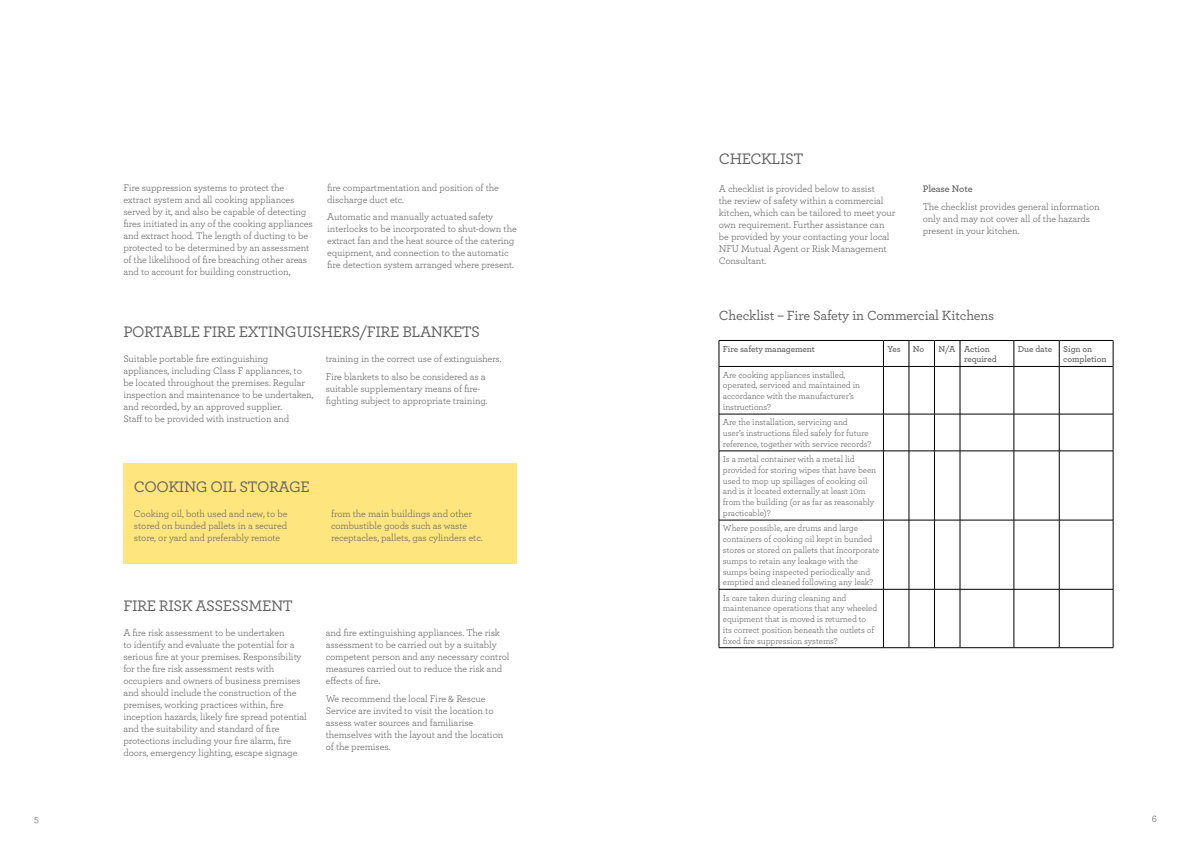
<style>
.page{position:relative;width:1191px;height:842px;background:#fff}
.page>*{position:absolute;margin:0;border:0;box-sizing:border-box;transform-origin:0 0}
.t1{font:500 16px "Archer";letter-spacing:-.025em;color:#646363}
.t2{font:500 14px "Archer";letter-spacing:-.01em;color:#646363}
.t3{font:10px/12px "Archer";letter-spacing:-.01em;color:#646363}
.t4{font:600 10px "Archer";letter-spacing:-.015em;color:#646363}
.t5{font:9px/10.8px "Archer";letter-spacing:-.01em;color:#646363}
.t6{font:600 9px/10.8px "Archer";letter-spacing:-.01em;color:#646363}
</style>
<div class="page">
<div style="left:123px;top:463px;width:394px;height:100px;background:#ffe57e"></div>
<hr style="left:719px;top:340px;width:164px;height:1px;background:#000">
<svg style="left:719px;top:341px;width:1px;height:25px"></svg>
<hr style="left:960px;top:340px;width:54px;height:1px;background:#000">
<hr style="left:1014px;top:340px;width:45px;height:1px;background:#000">
<svg style="left:1013px;top:341px;width:1px;height:25px"></svg>
<hr style="left:1059px;top:340px;width:54px;height:1px;background:#000">
<svg style="left:1059px;top:341px;width:1px;height:25px"></svg>
<svg style="left:1113px;top:341px;width:1px;height:25px"></svg>
<hr style="left:719px;top:366px;width:164px;height:1px;background:#000">
<hr style="left:719px;top:367px;width:1px;height:47px;background:#000">
<hr style="left:883px;top:367px;width:1px;height:47px;background:#000">
<hr style="left:908px;top:367px;width:1px;height:47px;background:#000">
<svg style="left:883px;top:340px;width:77px;height:27px"></svg>
<hr style="left:934px;top:367px;width:1px;height:47px;background:#000">
<hr style="left:960px;top:366px;width:54px;height:1px;background:#000">
<hr style="left:959px;top:367px;width:1px;height:47px;background:#000">
<hr style="left:1014px;top:366px;width:45px;height:1px;background:#000">
<hr style="left:1013px;top:367px;width:1px;height:47px;background:#000">
<hr style="left:1059px;top:366px;width:54px;height:1px;background:#000">
<hr style="left:1059px;top:367px;width:1px;height:47px;background:#000">
<hr style="left:1113px;top:367px;width:1px;height:47px;background:#000">
<hr style="left:719px;top:414px;width:164px;height:1px;background:#000">
<hr style="left:719px;top:414px;width:1px;height:37px;background:#000">
<hr style="left:883px;top:414px;width:1px;height:37px;background:#000">
<hr style="left:908px;top:414px;width:1px;height:37px;background:#000">
<svg style="left:883px;top:414px;width:76px;height:1px"></svg>
<hr style="left:934px;top:414px;width:1px;height:37px;background:#000">
<hr style="left:960px;top:414px;width:54px;height:1px;background:#000">
<hr style="left:959px;top:414px;width:1px;height:37px;background:#000">
<hr style="left:1014px;top:414px;width:45px;height:1px;background:#000">
<hr style="left:1013px;top:414px;width:1px;height:37px;background:#000">
<hr style="left:1059px;top:414px;width:54px;height:1px;background:#000">
<hr style="left:1059px;top:414px;width:1px;height:37px;background:#000">
<hr style="left:1113px;top:414px;width:1px;height:37px;background:#000">
<hr style="left:719px;top:451px;width:164px;height:1px;background:#000">
<hr style="left:719px;top:451px;width:1px;height:69px;background:#000">
<hr style="left:883px;top:451px;width:1px;height:69px;background:#000">
<hr style="left:908px;top:451px;width:1px;height:69px;background:#000">
<svg style="left:884px;top:451px;width:75px;height:1px"></svg>
<hr style="left:934px;top:451px;width:1px;height:69px;background:#000">
<hr style="left:960px;top:451px;width:54px;height:1px;background:#000">
<hr style="left:959px;top:451px;width:1px;height:69px;background:#000">
<hr style="left:1014px;top:451px;width:45px;height:1px;background:#000">
<hr style="left:1013px;top:451px;width:1px;height:69px;background:#000">
<hr style="left:1059px;top:451px;width:54px;height:1px;background:#000">
<hr style="left:1059px;top:451px;width:1px;height:69px;background:#000">
<hr style="left:1113px;top:451px;width:1px;height:69px;background:#000">
<hr style="left:719px;top:520px;width:164px;height:1px;background:#000">
<hr style="left:719px;top:520px;width:1px;height:69px;background:#000">
<hr style="left:883px;top:520px;width:1px;height:69px;background:#000">
<hr style="left:908px;top:520px;width:1px;height:69px;background:#000">
<svg style="left:883px;top:520px;width:76px;height:1px"></svg>
<hr style="left:934px;top:520px;width:1px;height:69px;background:#000">
<hr style="left:960px;top:520px;width:54px;height:1px;background:#000">
<hr style="left:959px;top:520px;width:1px;height:69px;background:#000">
<hr style="left:1014px;top:520px;width:45px;height:1px;background:#000">
<hr style="left:1013px;top:520px;width:1px;height:69px;background:#000">
<hr style="left:1059px;top:520px;width:54px;height:1px;background:#000">
<hr style="left:1059px;top:520px;width:1px;height:69px;background:#000">
<hr style="left:1113px;top:520px;width:1px;height:69px;background:#000">
<hr style="left:719px;top:589px;width:164px;height:1px;background:#000">
<hr style="left:719px;top:589px;width:1px;height:58px;background:#000">
<hr style="left:883px;top:589px;width:1px;height:58px;background:#000">
<hr style="left:908px;top:589px;width:1px;height:58px;background:#000">
<svg style="left:883px;top:589px;width:76px;height:1px"></svg>
<hr style="left:934px;top:589px;width:1px;height:58px;background:#000">
<hr style="left:960px;top:589px;width:54px;height:1px;background:#000">
<hr style="left:959px;top:589px;width:1px;height:58px;background:#000">
<hr style="left:1014px;top:589px;width:45px;height:1px;background:#000">
<hr style="left:1013px;top:589px;width:1px;height:58px;background:#000">
<hr style="left:1059px;top:589px;width:54px;height:1px;background:#000">
<hr style="left:1059px;top:589px;width:1px;height:58px;background:#000">
<hr style="left:1113px;top:589px;width:1px;height:58px;background:#000">
<hr style="left:719px;top:647px;width:164px;height:1px;background:#000">
<svg style="left:883px;top:647px;width:77px;height:1px"></svg>
<hr style="left:960px;top:647px;width:54px;height:1px;background:#000">
<hr style="left:1014px;top:647px;width:45px;height:1px;background:#000">
<hr style="left:1059px;top:647px;width:54px;height:1px;background:#000">
<p class="t3" style="left:123px;top:181px;width:191px">Fire suppression systems to protect the extract system and all cooking appliances served by it, and also be capable of detecting fires initiated in any of the cooking appliances and extract hood. The length of ducting to be protected to be determined by an assessment of the likelihood of fire breaching other areas and to account for building construction,</p>
<p class="t3" style="left:327px;top:181px;width:173px">fire compartmentation and position of the discharge duct etc.</p>
<p class="t3" style="left:327px;top:210px;width:191px">Automatic and manually actuated safety interlocks to be incorporated to shut-down the extract fan and the heat source of the catering equipment, and connection to the automatic fire detection system arranged where present.</p>
<h1 class="t1" style="left:123px;top:320px;width:358px">PORTABLE FIRE EXTINGUISHERS/FIRE BLANKETS</h1>
<p class="t3" style="left:123px;top:352px;width:192px">Suitable portable fire extinguishing appliances, including Class F appliances, to be located throughout the premises. Regular inspection and maintenance to be undertaken, and recorded, by an approved supplier.<br>Staff to be provided with instruction and</p>
<p class="t3" style="left:326px;top:349px;width:177px;line-height:17.7px">training in the correct use of extinguishers.<br>Fire blankets to also be considered as a</p>
<p class="t3" style="left:326px;top:382px;width:163px">suitable supplementary means of fire&shy;fighting subject to appropriate training.</p>
<h1 class="t1" style="left:134px;top:475px;width:177px">COOKING OIL STORAGE</h1>
<p class="t3" style="left:134px;top:507px;width:155px;text-align:justify">Cooking oil, both used and new, to be stored on bunded pallets in a secured store, or yard and preferably remote</p>
<p class="t3" style="left:331px;top:507px;width:153px">from the main buildings and other combustible goods such as waste receptacles, pallets, gas cylinders etc.</p>
<h1 class="t1" style="left:123px;top:594px;width:171px">FIRE RISK ASSESSMENT</h1>
<p class="t3" style="left:123px;top:627px;width:185px">A fire risk assessment to be undertaken<br>to identify and evaluate the potential for a serious fire at your premises. Responsibility for the fire risk assessment rests with occupiers and owners of business premises and should include the construction of the premises, working practices within, fire inception hazards, likely fire spread potential and the suitability and standard of fire protections including your fire alarm, fire doors, emergency lighting, escape signage</p>
<p class="t3" style="left:326px;top:627px;width:185px">and fire extinguishing appliances. The risk assessment to be carried out by a suitably competent person and any necessary control measures carried out to reduce the risk and effects of fire.</p>
<p class="t3" style="left:326px;top:692px;width:179px">We recommend the local Fire &amp; Rescue Service are invited to visit the location to assess water sources and familiarise themselves with the layout and the location of the premises.</p>
<h1 class="t1" style="left:719px;top:148px;width:86px">CHECKLIST</h1>
<p class="t3" style="left:719px;top:182px;width:178px">A checklist is provided below to assist<br>the review of safety within a commercial kitchen, which can be tailored to meet your own requirement. Further assistance can be provided by your contacting your local NFU Mutual Agent or Risk Management Consultant.</p>
<p class="t4" style="left:922px;top:181px;width:51px">Please Note</p>
<p class="t3" style="left:922px;top:200px;width:179px">The checklist provides general information only and may not cover all of the hazards present in your kitchen.</p>
<h2 class="t2" style="left:719px;top:305px;width:277px">Checklist – Fire Safety in Commercial Kitchens</h2>
<p class="t6" style="left:723px;top:343px;width:93px">Fire safety management</p>
<p class="t6" style="left:887px;top:343px;width:15px">Yes</p>
<p class="t6" style="left:913px;top:343px;width:13px">No</p>
<p class="t6" style="left:964px;top:343px;width:34px;text-indent:-26px">N/A Action required</p>
<p class="t6" style="left:1063px;top:343px;width:45px;text-indent:-45px">Due date Sign on completion</p>
<p class="t5" style="left:723px;top:369px;width:139px">Are cooking appliances installed, operated, serviced and maintained in accordance with the manufacturer’s instructions?</p>
<p class="t5" style="left:723px;top:416px;width:150px">Are the installation, servicing and<br>user’s instructions filed safely for future reference, together with service records?</p>
<p class="t5" style="left:723px;top:453px;width:155px">Is a metal container with a metal lid provided for storing wipes that have been used to mop up spillages of cooking oil and is it located externally at least 10m from the building (or as far as reasonably practicable)?</p>
<p class="t5" style="left:723px;top:522px;width:158px">Where possible, are drums and large containers of cooking oil kept in bunded stores or stored on pallets that incorporate sumps to retain any leakage with the sumps being inspected periodically and emptied and cleaned following any leak?</p>
<p class="t5" style="left:723px;top:592px;width:156px">Is care taken during cleaning and maintenance operations that any wheeled equipment that is moved is returned to its correct position beneath the outlets of fixed fire suppression systems?</p>
<p class="t3" style="left:34px;top:812px;width:6px">5</p>
<p class="t3" style="left:1151px;top:812px;width:7px">6</p>
</div>
